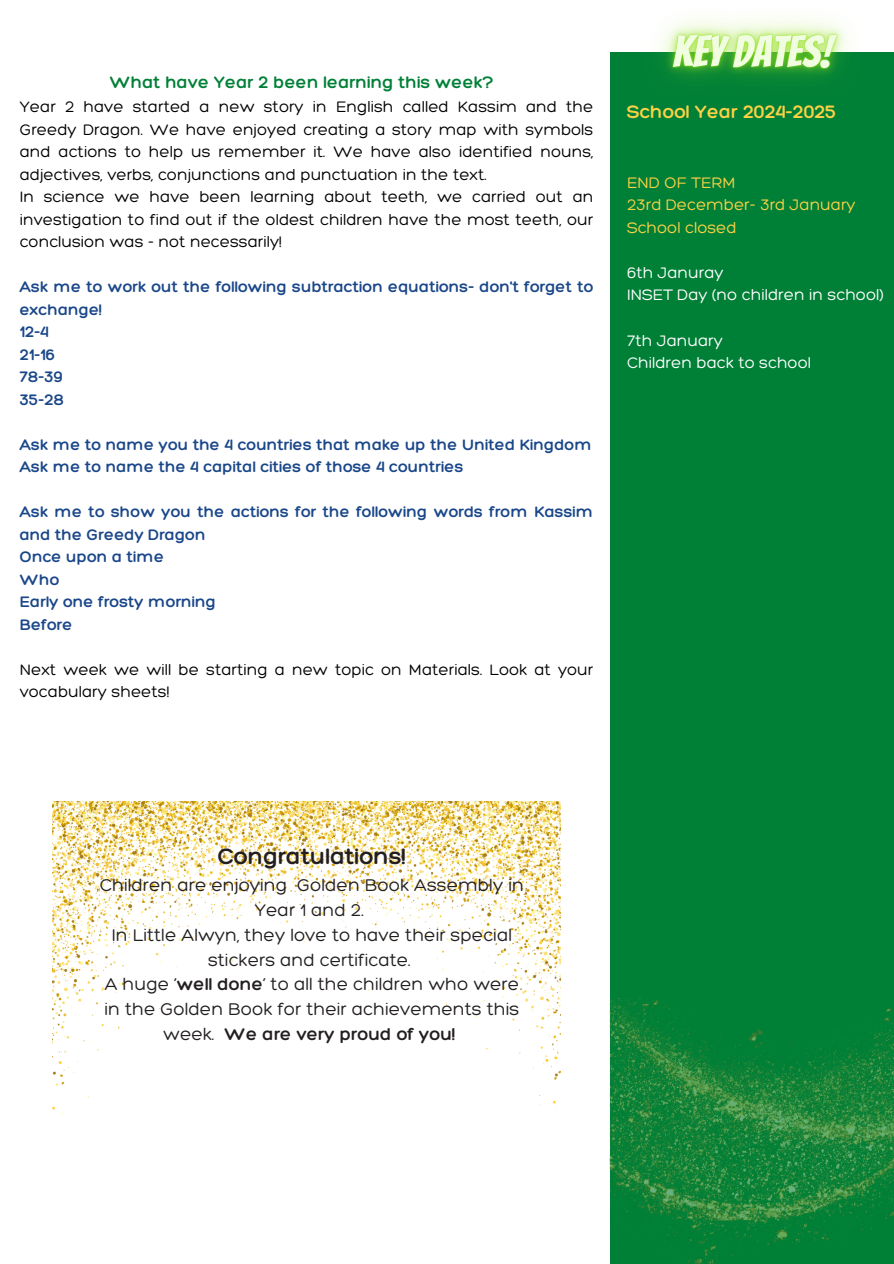
<style>
.page{position:relative;width:894px;height:1264px;background:#fff}
.page>*{position:absolute;margin:0;border:0;box-sizing:border-box;transform-origin:0 0}
.t1{font:300 24px "Hero";color:#231f20}
.t2{font:300 19.5px "Hero";color:#fcd145}
.t3{font:300 18.45px/24.8px "Hero";color:#231f20;text-align:center}
.t4{font:300 18px "Hero";color:#008037}
.t5{font:300 16.5px/22.5px "Hero";color:#000;text-align:justify}
.t6{font:300 16.5px/22.5px "Hero";color:#1a4789}
.t7{font:300 16.5px "Hero";color:#fff}
.t8{font:300 16.5px "Hero";color:#fcd145}
.s1{font-style:inherit}
</style>
<div class="page">
<div style="left:609px;top:52px;width:284px;height:1211px;background:#008037"></div>
<img style="left:609px;top:998px;width:284px;height:265px">
<img style="left:53px;top:801px;width:507px;height:313px">
<img style="left:659px;top:18px;width:189px;height:61px">
<p class="t4" style="left:110px;top:71px;width:385px">What have Year 2 been learning this week?</p>
<p class="t5" style="left:20px;top:95px;width:575px">Year 2 have started a new story in English called Kassim and the Greedy Dragon. We have enjoyed creating a story map with symbols and actions to help us remember it. We have also identified nouns, adjectives, verbs, conjunctions and punctuation in the text.</p>
<p class="t5" style="left:20px;top:185px;width:575px">In science we have been learning about teeth, we carried out an investigation to find out if the oldest children have the most teeth, our conclusion was - not necessarily!</p>
<p class="t6" style="left:20px;top:275px;width:575px">Ask me to work out the following subtraction equations- don't forget to exchange!</p>
<p class="t6" style="left:20px;top:320px;width:31px">12-4</p>
<p class="t6" style="left:20px;top:343px;width:37px">21-16</p>
<p class="t6" style="left:20px;top:365px;width:45px">78-39</p>
<p class="t6" style="left:20px;top:388px;width:46px">35-28</p>
<p class="t6" style="left:20px;top:433px;width:573px">Ask me to name you the 4 countries that make up the United Kingdom</p>
<p class="t6" style="left:20px;top:455px;width:445px">Ask me to name the 4 capital cities of those 4 countries</p>
<p class="t6" style="left:20px;top:500px;width:575px">Ask me to show you the actions for the following words from Kassim and the Greedy Dragon</p>
<p class="t6" style="left:20px;top:545px;width:146px">Once upon a time</p>
<p class="t6" style="left:20px;top:568px;width:41px">Who</p>
<p class="t6" style="left:20px;top:590px;width:198px">Early one frosty morning</p>
<p class="t6" style="left:20px;top:613px;width:54px">Before</p>
<p class="t5" style="left:20px;top:658px;width:575px">Next week we will be starting a new topic on Materials. Look at your vocabulary sheets!</p>
<h2 class="t2" style="left:627px;top:100px;width:211px">School Year 2024-2025</h2>
<h2 class="t8" style="left:627px;top:172px;width:110px">END OF TERM</h2>
<p class="t8" style="left:627px;top:195px;width:230px">23rd December- 3rd January</p>
<p class="t8" style="left:627px;top:217px;width:111px">School closed</p>
<p class="t7" style="left:627px;top:262px;width:98px">6th Januray</p>
<p class="t7" style="left:627px;top:285px;width:258px">INSET Day (no children in school)</p>
<p class="t7" style="left:627px;top:330px;width:97px">7th January</p>
<p class="t7" style="left:627px;top:352px;width:185px">Children back to school</p>
<p class="t1" style="left:217px;top:841px;width:190px">Congratulations!</p>
<p class="t3" style="left:100px;top:872px;width:425px">Children are enjoying Golden Book Assembly in Year 1 and 2.<br>In Little Alwyn, they love to have their special stickers and certificate.<br>A huge ‘<span class="s1">well done</span>’ to all the children who were in the Golden Book for their achievements this week. <span class="s1">We are very proud of you!</span></p>
</div>
